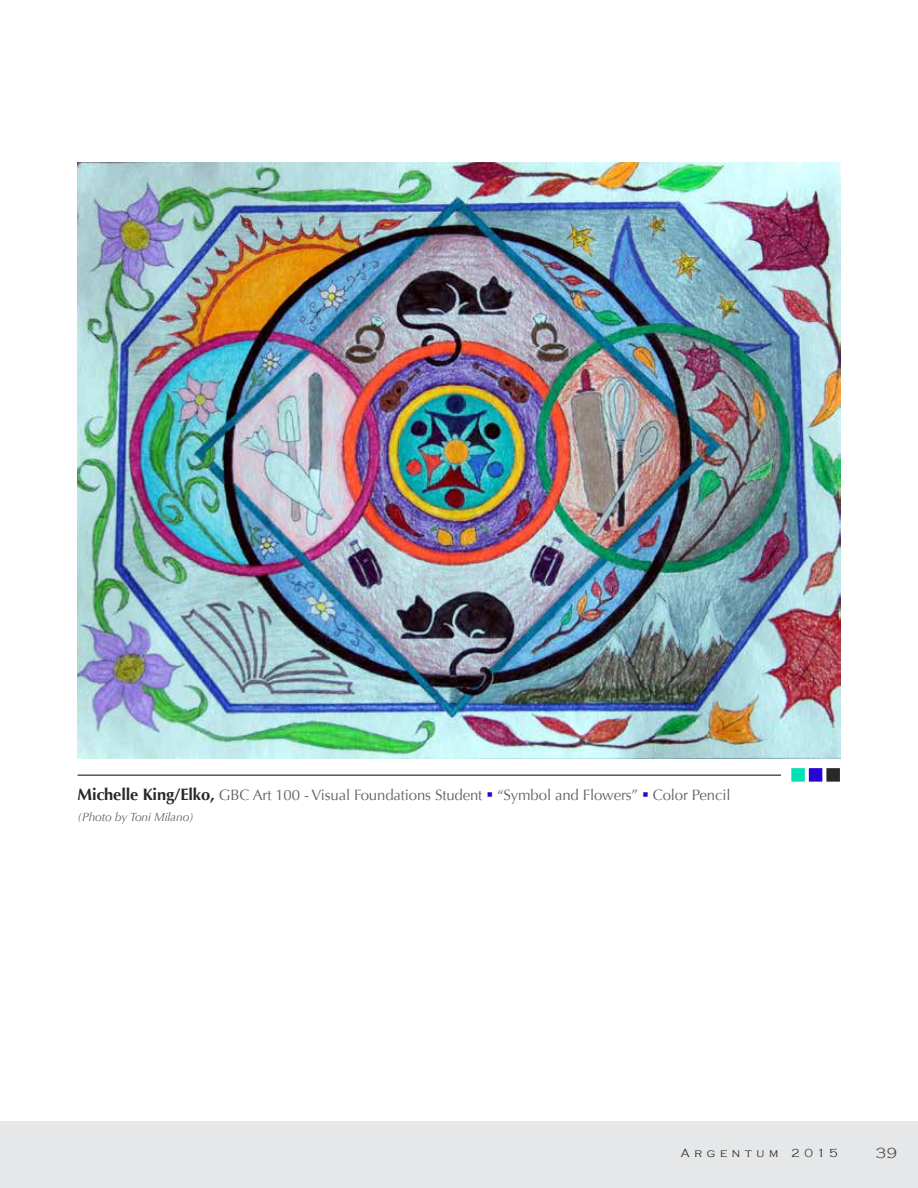
<style>
.page{position:relative;width:918px;height:1188px;background:#fff}
.page>*{position:absolute;margin:0;border:0;box-sizing:border-box;transform-origin:0 0}
.t1{font:15px "Optima";letter-spacing:-.01em;color:#636466}
.t2{font:300 15px "Copperplate Gothic";color:#494949}
.t3{font:italic 12px "Optima";letter-spacing:-.01em;color:#636466}
.t4{font:300 12px "Copperplate Gothic";letter-spacing:.4em;color:#292929}
.s1{font-weight:700;font-size:16.5px;color:#292929}
.s2{color:#2a04d3}
</style>
<div class="page">
<div style="left:0;top:1121px;width:918px;height:67px;background:#e6e7e8"></div>
<hr style="left:78px;top:775px;width:753px;height:1px;background:#000">
<div style="left:781px;top:758px;width:69px;height:31px;background:#fff"></div>
<svg style="left:791px;top:768px;width:49px;height:14px"></svg>
<img style="left:78px;top:162px;width:762px;height:596px">
<p class="t1" style="left:78px;top:786px;width:654px"><span class="s1">Michelle King/Elko,</span> GBC Art 100 - Visual Foundations Student <span class="s2">▪</span> “Symbol and Flowers” <span class="s2">▪</span> Color Pencil</p>
<p class="t3" style="left:78px;top:809px;width:118px">(Photo by Toni Milano)</p>
<p class="t4" style="left:681px;top:1147px;width:158px">Argentum 2015</p>
<p class="t2" style="left:876px;top:1145px;width:23px">39</p>
</div>
